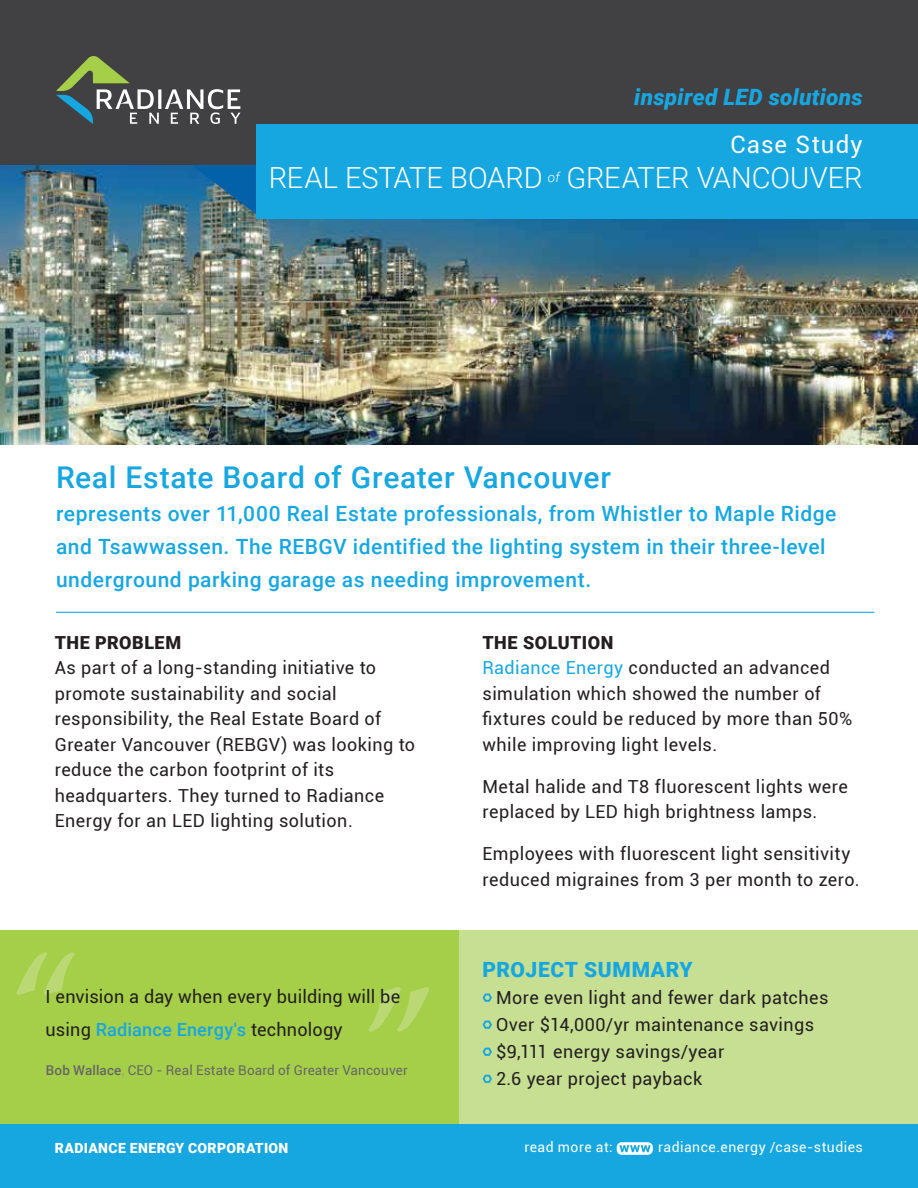
<style>
.page{position:relative;width:918px;height:1188px;background:#fff}
.page>*{position:absolute;margin:0;border:0;box-sizing:border-box;transform-origin:0 0}
.t1{font:500 30px "Roboto";letter-spacing:.02em;color:#17a7e0}
.t2{font:300 29.1px "Roboto";letter-spacing:-.005em;color:#fff}
.t3{font:24px "Roboto";letter-spacing:.05em;color:#fff}
.t4{font:italic 900 22.5px "Roboto";letter-spacing:.01em;color:#17a7e0}
.t5{font:500 21px/33px "Roboto";letter-spacing:.025em;color:#17a7e0}
.t6{font:900 21px "Roboto";letter-spacing:.03em;color:#17a7e0}
.t7{font:18.15px/32.8px "Roboto";letter-spacing:.01em;color:#231f20}
.t8{font:18px/25.5px "Roboto";letter-spacing:.025em;color:#231f20}
.t9{font:900 18px "Roboto";letter-spacing:.025em;color:#231f20}
.t10{font:13.95px "Roboto";letter-spacing:.035em;color:#fff}
.t11{font:900 13.95px "Roboto";letter-spacing:.03em;color:#fff}
.t12{font:13.5px "Roboto";letter-spacing:.01em;color:#666}
.s1{font-weight:500;color:#17a7e0}
.s2{font-weight:500}
.s3{color:#999}
.s4{font-weight:900}
.s5{color:#17a7e0}
</style>
<div class="page">
<div style="left:0;top:930px;width:918px;height:204px;background:#a5cf48"></div>
<div style="left:459px;top:930px;width:459px;height:204px;background:#c7df92"></div>
<img style="left:0;top:164px;width:918px;height:280px">
<svg style="left:16px;top:952px;width:59px;height:43px"></svg>
<svg style="left:368px;top:987px;width:62px;height:45px"></svg>
<svg style="left:483px;top:993px;width:9px;height:9px"></svg>
<svg style="left:483px;top:1021px;width:9px;height:8px"></svg>
<svg style="left:483px;top:1048px;width:9px;height:8px"></svg>
<svg style="left:483px;top:1075px;width:9px;height:8px"></svg>
<hr style="left:56px;top:612px;width:818px;height:1px;background:#17a7e0">
<div style="left:0;top:1124px;width:918px;height:64px;background:#17a7e0"></div>
<svg style="left:190px;top:164px;width:66px;height:55px;background:#2b6c94"></svg>
<div style="left:0;top:0;width:918px;height:164px;background:#414042"></div>
<svg style="left:56px;top:56px;width:185px;height:68px"></svg>
<div style="left:256px;top:124px;width:662px;height:95px;background:#17a7e0"></div>
<svg style="left:617px;top:1142px;width:36px;height:13px"></svg>
<p class="t4" style="left:634px;top:82px;width:230px">inspired LED solutions</p>
<h3 class="t3" style="left:730px;top:128px;width:134px">Case Study</h3>
<h2 class="t2" style="left:269px;top:157px;width:596px">REAL ESTATE BOARD <sup>of</sup> GREATER VANCOUVER</h2>
<h1 class="t1" style="left:56px;top:456px;width:557px">Real Estate Board of Greater Vancouver</h1>
<p class="t5" style="left:56px;top:496px;width:782px">represents over 11,000 Real Estate professionals, from Whistler to Maple Ridge and Tsawwassen. The REBGV identified the lighting system in their three-level underground parking garage as needing improvement.</p>
<p class="t9" style="left:55px;top:630px;width:128px">THE PROBLEM</p>
<p class="t8" style="left:55px;top:654px;width:362px">As part of a long-standing initiative to promote sustainability and social responsibility, the Real Estate Board of Greater Vancouver (REBGV) was looking to reduce the carbon footprint of its headquarters. They turned to Radiance Energy for an LED lighting solution.</p>
<p class="t7" style="left:46px;top:980px;width:356px">I envision a day when every building will be using <span class="s1">Radiance Energy's</span> technology</p>
<p class="t12" style="left:46px;top:1060px;width:364px"><span class="s2">Bob Wallace</span><span class="s3">,</span> CEO - Real Estate Board of Greater Vancouver</p>
<p class="t11" style="left:55px;top:1138px;width:235px">RADIANCE ENERGY CORPORATION</p>
<p class="t8" style="left:483px;top:629px;width:371px"><span class="s4">THE SOLUTION<br></span><span class="s5">Radiance Energy</span> conducted an advanced simulation which showed the number of fixtures could be reduced by more than 50% while improving light levels.</p>
<p class="t8" style="left:483px;top:773px;width:367px">Metal halide and T8 fluorescent lights were replaced by LED high brightness lamps.</p>
<p class="t8" style="left:483px;top:840px;width:379px">Employees with fluorescent light sensitivity reduced migraines from 3 per month to zero.</p>
<p class="t6" style="left:483px;top:955px;width:212px">PROJECT SUMMARY</p>
<p class="t8" style="left:496px;top:983px;width:334px;line-height:27px">More even light and fewer dark patches<br>Over $14,000/yr maintenance savings $9,111 energy savings/year<br>2.6 year project payback</p>
<p class="t10" style="left:525px;top:1137px;width:90px">read more at:</p>
<p class="t10" style="left:658px;top:1137px;width:206px">radiance.energy /case-studies</p>
</div>
